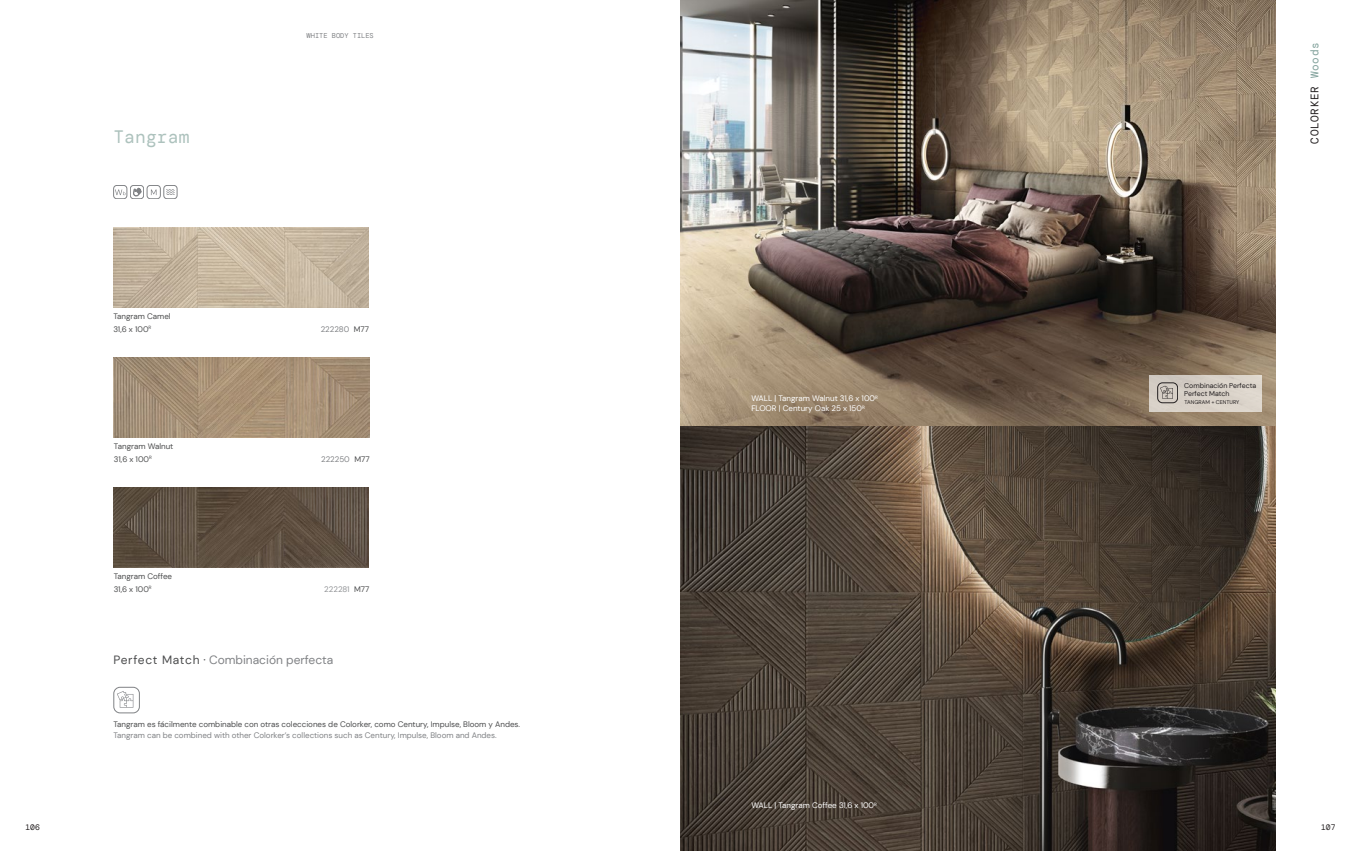
<style>
.page{position:relative;width:1361px;height:851px;background:#fff}
.page>*{position:absolute;margin:0;border:0;box-sizing:border-box;transform-origin:0 0}
.t1{font:18px "DM Mono";letter-spacing:.005em;color:#adc2bd}
.t2{font:12px "DM Sans";color:#808285}
.t3{font:11px "DM Mono";letter-spacing:.06em;color:#231f20}
.t4{font:8px "DM Sans";color:#4b4c4d}
.t5{font:8px "DM Sans";color:#808285}
.t6{font:8px "DM Sans";color:#fff}
.t7{font:8px "DM Sans";color:#919396}
.t8{font:8px "DM Mono";color:#231f20}
.t9{font:7px "DM Sans";color:#231f20}
.t10{font:7px "DM Mono";color:#808285}
.t11{font:5.4px "DM Sans";color:#231f20}
.s1{color:#4b4c4d}
.s2{font-style:inherit}
.s3{color:#81a19b}
</style>
<div class="page">
<img style="left:113px;top:227px;width:256px;height:81px">
<img style="left:114px;top:357px;width:255px;height:81px">
<img style="left:114px;top:487px;width:255px;height:80px">
<img style="left:680px;top:0;width:596px;height:850px">
<div style="left:113px;top:185px;width:14px;height:14px;border:1px solid #808285;border-radius:3px"></div>
<svg style="left:115px;top:189px;width:10px;height:6px"></svg>
<svg style="left:133px;top:188px;width:8px;height:9px"></svg>
<div style="left:130px;top:185px;width:14px;height:14px;border:1px solid #808285;border-radius:3px"></div>
<div style="left:147px;top:185px;width:14px;height:14px;border:1px solid #808285;border-radius:3px"></div>
<svg style="left:151px;top:189px;width:5px;height:6px"></svg>
<div style="left:164px;top:185px;width:13px;height:14px;border:1px solid #808285;border-radius:3px"></div>
<svg style="left:166px;top:189px;width:9px;height:6px"></svg>
<svg style="left:117px;top:691px;width:16px;height:16px"></svg>
<div style="left:113px;top:686px;width:27px;height:27px;border:1px solid #808285;border-radius:6px"></div>
<div style="left:1149px;top:375px;width:112px;height:36px;background:#d9d1c8"></div>
<svg style="left:1160px;top:385px;width:13px;height:13px"></svg>
<div style="left:1157px;top:382px;width:21px;height:21px;border:1px solid #231f20;border-radius:5px"></div>
<p class="t8" style="left:26px;top:821px;width:16px">106</p>
<p class="t1" style="left:113px;top:125px;width:78px">Tangram</p>
<p class="t10" style="left:307px;top:31px;width:69px">WHITE BODY TILES</p>
<p class="t4" style="left:113px;top:311px;width:59px">Tangram Camel</p>
<p class="t4" style="left:113px;top:324px;width:39px">31,6 x 100<sup>R</sup></p>
<p class="t5" style="left:321px;top:324px;width:30px">222280</p>
<p class="t4" style="left:354px;top:324px;width:17px">M77</p>
<p class="t4" style="left:114px;top:441px;width:61px">Tangram Walnut</p>
<p class="t4" style="left:114px;top:454px;width:39px">31,6 x 100<sup>R</sup></p>
<p class="t5" style="left:321px;top:454px;width:30px">222250</p>
<p class="t4" style="left:354px;top:454px;width:17px">M77</p>
<p class="t4" style="left:114px;top:571px;width:60px">Tangram Coffee</p>
<p class="t4" style="left:114px;top:583px;width:39px">31,6 x 100<sup>R</sup></p>
<p class="t7" style="left:324px;top:583px;width:27px">222281</p>
<p class="t4" style="left:354px;top:583px;width:17px">M77</p>
<p class="t2" style="left:113px;top:652px;width:221px"><span class="s1">Perfect Match ·</span> Combinación perfecta</p>
<p class="t4" style="left:113px;top:719px;width:408px">Tangram es fácilmente combinable con otras colecciones de Colorker, como Century, Impulse, Bloom y Andes.</p>
<p class="t5" style="left:113px;top:730px;width:385px">Tangram can be combined with other Colorker’s collections such as Century, Impulse, Bloom and Andes.</p>
<p class="t6" style="left:751px;top:393px;width:128px">WALL | Tangram Walnut <span class="s2">31,6</span> x <span class="s2">100</span><sup>R</sup></p>
<p class="t6" style="left:751px;top:403px;width:115px">FLOOR | Century Oak <span class="s2">25</span> x <span class="s2">150</span><sup>R</sup></p>
<p class="t6" style="left:751px;top:800px;width:127px">WALL | Tangram Coffee <span class="s2">31,6</span> x <span class="s2">100</span><sup>R</sup></p>
<p class="t3" style="left:1307px;top:143px;width:102px;rotate:-90deg">COLORKER <span class="s3">Woods</span></p>
<p class="t9" style="left:1184px;top:381px;width:73px">Combinación Perfecta</p>
<p class="t9" style="left:1184px;top:389px;width:47px">Perfect Match</p>
<p class="t11" style="left:1184px;top:399px;width:56px">TANGRAM + CENTURY</p>
<p class="t8" style="left:1321px;top:821px;width:16px">107</p>
</div>
